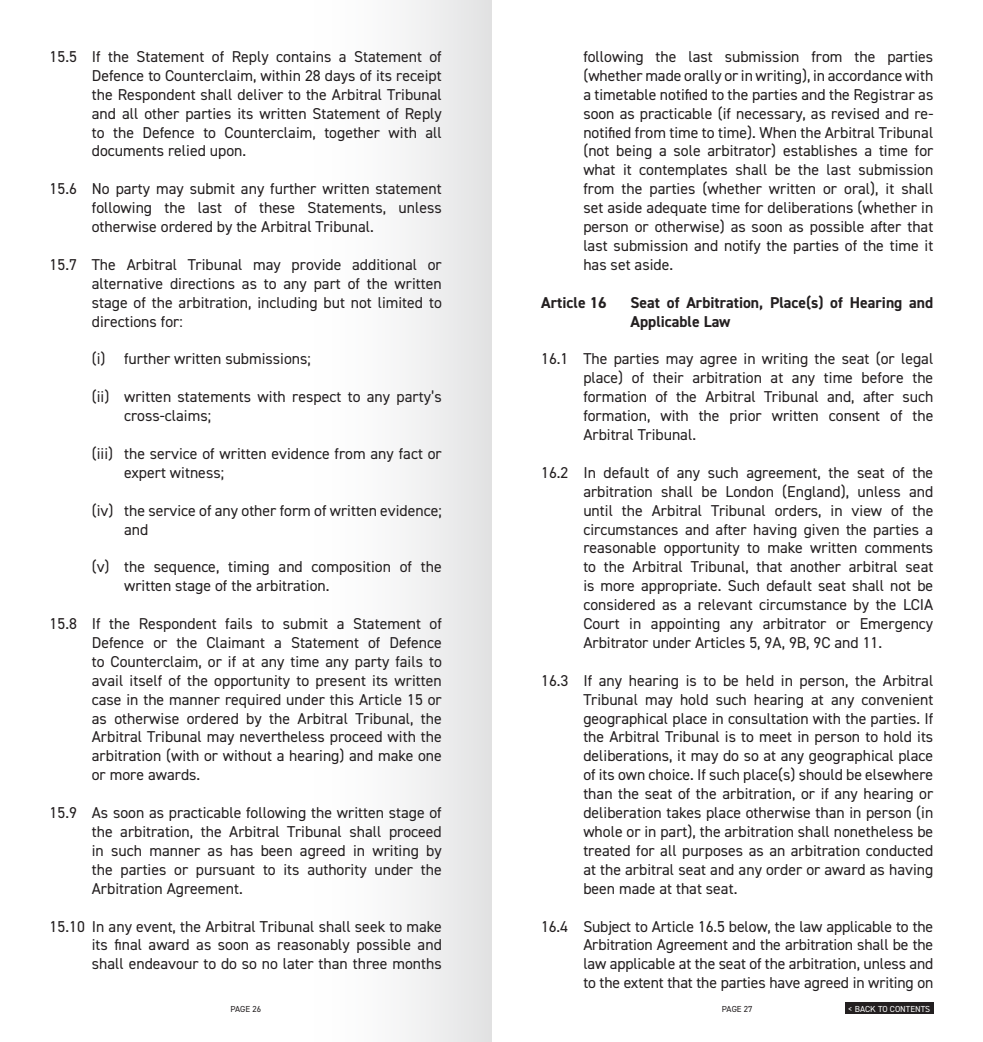
<style>
.page{position:relative;width:983px;height:1042px;background:#fff}
.page>*{position:absolute;margin:0;border:0;box-sizing:border-box;transform-origin:0 0}
._1_1_Number_List{font:15.75px/18.9px "DIN2014";color:#231f20;text-align:justify}
.i__Roman_Number_List{font:15.75px/18.9px "DIN2014";color:#231f20}
.Article_Heading{font:700 15.75px/18.9px "DIN2014";color:#231f20}
.t1{font:8.75px "DIN2014";color:#fff}
.t2{font:8.75px "DIN2014";color:#231f20}
</style>
<div class="page">
<div style="left:305px;top:0;width:186px;height:1042px;background:linear-gradient(to right,#fff,#e4e5e6)"></div>
<div style="left:845px;top:1002px;width:88px;height:11px;background:#231f20"></div>
<p class="_1_1_Number_List" style="left:92px;top:47px;width:351px;text-indent:-42px">15.5 If the Statement of Reply contains a Statement of Defence to Counterclaim, within 28 days of its receipt the Respondent shall deliver to the Arbitral Tribunal and all other parties its written Statement of Reply to the Defence to Counterclaim, together with all documents relied upon.</p>
<p class="_1_1_Number_List" style="left:92px;top:179px;width:351px;text-indent:-42px">15.6 No party may submit any further written statement following the last of these Statements, unless otherwise ordered by the Arbitral Tribunal.</p>
<p class="_1_1_Number_List" style="left:92px;top:255px;width:351px;text-indent:-42px">15.7 The Arbitral Tribunal may provide additional or alternative directions as to any part of the written stage of the arbitration, including but not limited to directions for:</p>
<p class="i__Roman_Number_List" style="left:92px;top:349px;width:220px">(i) further written submissions;</p>
<p class="i__Roman_Number_List" style="left:124px;top:387px;width:319px;text-indent:-32px">(ii) written statements with respect to any party’s cross-claims;</p>
<p class="i__Roman_Number_List" style="left:124px;top:444px;width:319px;text-indent:-32px">(iii) the service of written evidence from any fact or expert witness;</p>
<p class="i__Roman_Number_List" style="left:124px;top:500px;width:319px;text-indent:-32px">(iv) the service of any other form of written evidence; and</p>
<p class="i__Roman_Number_List" style="left:124px;top:557px;width:319px;text-indent:-32px">(v) the sequence, timing and composition of the written stage of the arbitration.</p>
<p class="_1_1_Number_List" style="left:92px;top:614px;width:351px;text-indent:-42px">15.8 If the Respondent fails to submit a Statement of Defence or the Claimant a Statement of Defence to Counterclaim, or if at any time any party fails to avail itself of the opportunity to present its written case in the manner required under this Article 15 or as otherwise ordered by the Arbitral Tribunal, the Arbitral Tribunal may nevertheless proceed with the arbitration (with or without a hearing) and make one or more awards.</p>
<p class="_1_1_Number_List" style="left:92px;top:803px;width:351px;text-indent:-42px">15.9 As soon as practicable following the written stage of the arbitration, the Arbitral Tribunal shall proceed in such manner as has been agreed in writing by the parties or pursuant to its authority under the Arbitration Agreement.</p>
<p class="_1_1_Number_List" style="left:92px;top:916px;width:351px;text-indent:-42px">15.10 In any event, the Arbitral Tribunal shall seek to make its final award as soon as reasonably possible and shall endeavour to do so no later than three months</p>
<p class="_1_1_Number_List" style="left:583px;top:47px;width:351px">following the last submission from the parties (whether made orally or in writing), in accordance with a timetable notified to the parties and the Registrar as soon as practicable (if necessary, as revised and re&shy;notified from time to time). When the Arbitral Tribunal (not being a sole arbitrator) establishes a time for what it contemplates shall be the last submission from the parties (whether written or oral), it shall set aside adequate time for deliberations (whether in person or otherwise) as soon as possible after that last submission and notify the parties of the time it has set aside.</p>
<p class="Article_Heading" style="left:541px;top:293px;width:67px">Article 16</p>
<p class="Article_Heading" style="left:630px;top:293px;width:304px">Seat of Arbitration, Place(s) of Hearing and<br>Applicable Law</p>
<p class="_1_1_Number_List" style="left:583px;top:349px;width:351px;text-indent:-42px">16.1 The parties may agree in writing the seat (or legal place) of their arbitration at any time before the formation of the Arbitral Tribunal and, after such formation, with the prior written consent of the Arbitral Tribunal.</p>
<p class="_1_1_Number_List" style="left:583px;top:463px;width:351px;text-indent:-42px">16.2 In default of any such agreement, the seat of the arbitration shall be London (England), unless and until the Arbitral Tribunal orders, in view of the circumstances and after having given the parties a reasonable opportunity to make written comments to the Arbitral Tribunal, that another arbitral seat is more appropriate. Such default seat shall not be considered as a relevant circumstance by the LCIA Court in appointing any arbitrator or Emergency Arbitrator under Articles 5, 9A, 9B, 9C and 11.</p>
<p class="_1_1_Number_List" style="left:583px;top:670px;width:351px;text-indent:-42px">16.3 If any hearing is to be held in person, the Arbitral Tribunal may hold such hearing at any convenient geographical place in consultation with the parties. If the Arbitral Tribunal is to meet in person to hold its deliberations, it may do so at any geographical place of its own choice. If such place(s) should be elsewhere than the seat of the arbitration, or if any hearing or deliberation takes place otherwise than in person (in whole or in part), the arbitration shall nonetheless be treated for all purposes as an arbitration conducted at the arbitral seat and any order or award as having been made at that seat.</p>
<p class="_1_1_Number_List" style="left:583px;top:916px;width:351px;text-indent:-42px">16.4 Subject to Article 16.5 below, the law applicable to the Arbitration Agreement and the arbitration shall be the law applicable at the seat of the arbitration, unless and to the extent that the parties have agreed in writing on</p>
<p class="t2" style="left:230px;top:1003px;width:32px">PAGE 26</p>
<p class="t2" style="left:721px;top:1003px;width:32px">PAGE 27</p>
<p class="t1" style="left:848px;top:1003px;width:83px">&lt; BACK TO CONTENTS</p>
</div>
